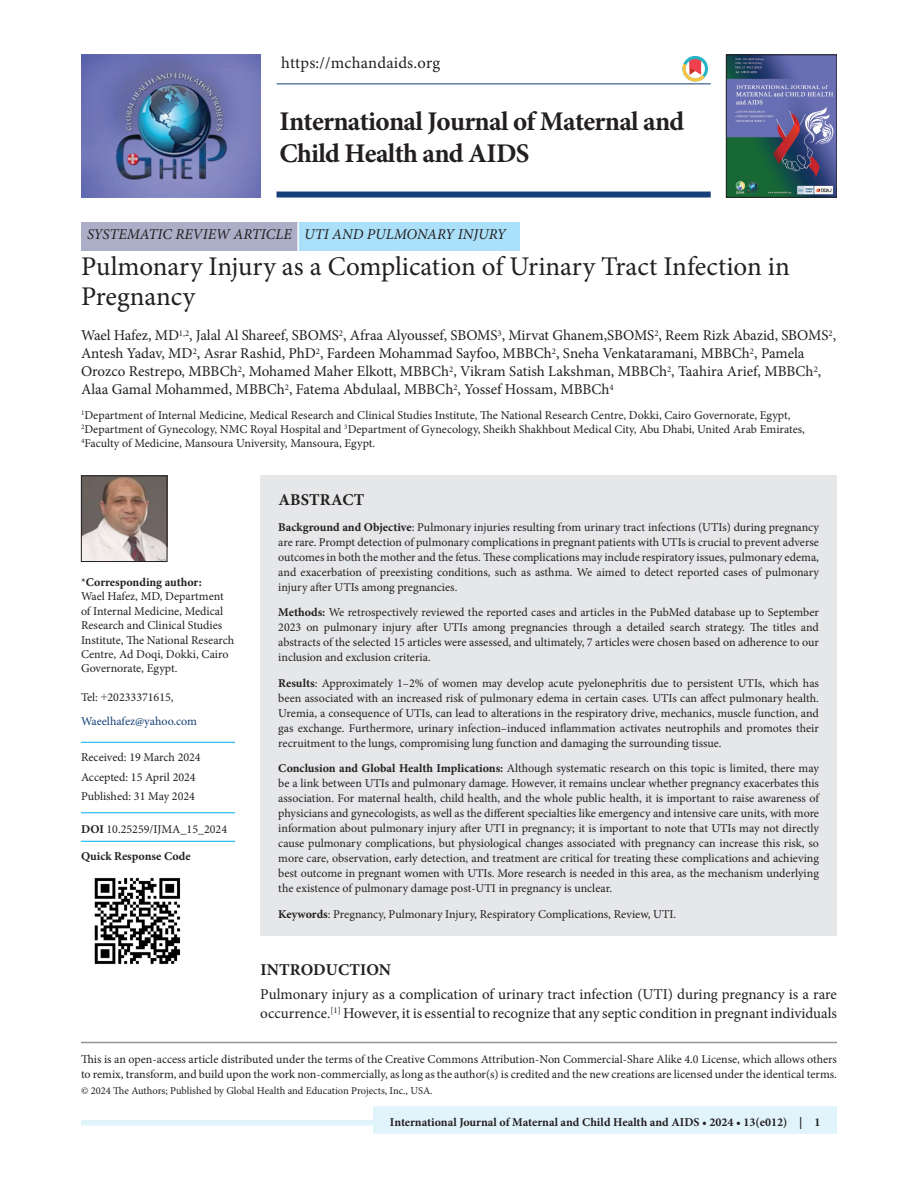
<style>
.page{position:relative;width:918px;height:1188px;background:#fff}
.page>*{position:absolute;margin:0;border:0;box-sizing:border-box;transform-origin:0 0}
.title-text{font:27px/30px "Minion Pro";color:#231f20}
.t1{font:700 27px/32.4px "Minion Pro";letter-spacing:-.025em;color:#231f20}
.t2{font:16.5px "Minion Pro";letter-spacing:.01em;color:#231f20}
.Head-A{font:700 16.5px "Minion Pro";letter-spacing:.01em;color:#231f20}
.abs_title{font:700 16.5px "Minion Pro";letter-spacing:.01em;color:#231f20}
.aut-grp{font:15px/18px "Minion Pro";letter-spacing:-.005em;color:#231f20}
.para_firstDropCaps{font:15px/18.8px "Minion Pro";color:#231f20}
.suptit{font:italic 15px "Minion Pro";color:#231f20}
.abs_para_last{font:12px/15px "Minion Pro";letter-spacing:-.005em;color:#231f20}
.abs_para_mid{font:12px/15px "Minion Pro";letter-spacing:-.005em;color:#231f20;text-align:justify}
.abs_para_first{font:12px/15px "Minion Pro";letter-spacing:-.005em;color:#231f20;text-align:justify}
.aut-aff_first{font:12px/14.4px "Minion Pro";color:#231f20}
.cores-author{font:12px/14.4px "Minion Pro";color:#231f20}
.QRLIne{font:700 12px "Minion Pro";color:#231f20}
.keywordset{font:12px "Minion Pro";color:#231f20}
.doi_para{font:12px "Minion Pro";color:#231f20}
.cores-author_email{font:12px "Minion Pro";color:#164077}
.received_date{font:12px "Minion Pro";color:#231f20}
.accepted_date{font:12px "Minion Pro";color:#231f20}
.published_date{font:12px "Minion Pro";color:#231f20}
.t3{font:10.5px "Minion Pro";letter-spacing:-.005em;color:#231f20}
.s1{font-weight:700}
.s2{font-family:"Times New Roman"}
</style>
<div class="page">
<div style="left:373px;top:1106px;width:464px;height:28px;background:#e1f4fc"></div>
<div style="left:81px;top:1120px;width:756px;height:6px;background:#e1f4fc"></div>
<hr style="left:277px;top:83px;width:434px;height:1px;background:#164077">
<div style="left:277px;top:192px;width:434px;height:6px;background:#164077"></div>
<svg style="left:682px;top:56px;width:26px;height:26px"></svg>
<img style="left:728px;top:57px;width:107px;height:139px">
<div style="left:726px;top:55px;width:111px;height:143px;border:1px solid #231f20"></div>
<img style="left:81px;top:55px;width:180px;height:143px">
<hr style="left:81px;top:1042px;width:756px;height:1px;background:#939598">
<div style="left:81px;top:222px;width:217px;height:29px;background:#acaec7"></div>
<div style="left:298px;top:222px;width:222px;height:29px;background:#aae0f9"></div>
<hr style="left:297px;top:222px;width:2px;height:29px;background:#fff">
<div style="left:260px;top:476px;width:577px;height:460px;background:#e6e7e9"></div>
<hr style="left:81px;top:742px;width:154px;height:1px;background:#00aeef">
<hr style="left:81px;top:812px;width:154px;height:1px;background:#00aeef">
<hr style="left:81px;top:841px;width:154px;height:1px;background:#00aeef">
<img style="left:83px;top:478px;width:82px;height:82px">
<div style="left:81px;top:476px;width:86px;height:86px;border:1px solid #231f20"></div>
<img style="left:94px;top:877px;width:87px;height:88px">
<h2 class="t2" style="left:281px;top:52px;width:161px">https://mchandaids.org</h2>
<h1 class="t1" style="left:280px;top:105px;width:406px">International Journal of Maternal and<br>Child Health and AIDS</h1>
<p class="suptit" style="left:87px;top:224px;width:206px">SYSTEMATIC REVIEW ARTICLE</p>
<p class="suptit" style="left:304px;top:224px;width:203px">UTI AND PULMONARY INJURY</p>
<p class="title-text" style="left:81px;top:252px;width:710px">Pulmonary Injury as a Complication of Urinary Tract Infection in<br>Pregnancy</p>
<p class="aut-grp" style="left:81px;top:327px;width:757px">Wael Hafez, MD<sup>1,2</sup>, Jalal Al Shareef, SBOMS<sup>2</sup>, Afraa Alyoussef, SBOMS<sup>3</sup>, Mirvat Ghanem,SBOMS<sup>2</sup>, Reem Rizk Abazid, SBOMS<sup>2</sup>, Antesh Yadav, MD<sup>2</sup>, Asrar Rashid, PhD<sup>2</sup>, Fardeen Mohammad Sayfoo, MBBCh<sup>2</sup>, Sneha Venkataramani, MBBCh<sup>2</sup>, Pamela Orozco Restrepo, MBBCh<sup>2</sup>, Mohamed Maher Elkott, MBBCh<sup>2</sup>, Vikram Satish Lakshman, MBBCh<sup>2</sup>, Taahira Arief, MBBCh<sup>2</sup>, Alaa Gamal Mohammed, MBBCh<sup>2</sup>, Fatema Abdulaal, MBBCh<sup>2</sup>, Yossef Hossam, MBBCh<sup>4</sup></p>
<p class="aut-aff_first" style="left:81px;top:408px;width:725px"><sup>1</sup>Department of Internal Medicine, Medical Research and Clinical Studies Institute, The National Research Centre, Dokki, Cairo Governorate, Egypt,<br><sup>2</sup>Department of Gynecology, NMC Royal Hospital and <sup>3</sup>Department of Gynecology, Sheikh Shakhbout Medical City, Abu Dhabi, United Arab Emirates,<br><sup>4</sup>Faculty of Medicine, Mansoura University, Mansoura, Egypt.</p>
<p class="cores-author" style="left:81px;top:575px;width:155px">*<span class="s1">Corresponding author:<br></span>Wael Hafez, MD, Department of Internal Medicine, Medical<br>Research and Clinical Studies<br>Institute, The National Research<br>Centre, Ad Doqi, Dokki, Cairo<br>Governorate, Egypt.</p>
<p class="cores-author" style="left:81px;top:690px;width:94px">Tel: <span class="s2">+</span>20233371615,</p>
<p class="cores-author_email" style="left:81px;top:713px;width:118px">Waeelhafez@yahoo.com</p>
<p class="received_date" style="left:81px;top:749px;width:121px">Received: 19 March 2024</p>
<p class="accepted_date" style="left:81px;top:769px;width:116px">Accepted: 15 April 2024</p>
<p class="published_date" style="left:81px;top:789px;width:116px">Published: 31 May 2024</p>
<p class="doi_para" style="left:81px;top:821px;width:148px"><span class="s1">DOI</span> 10.25259/IJMA_15_2024</p>
<p class="QRLIne" style="left:81px;top:848px;width:111px">Quick Response Code</p>
<p class="abs_title" style="left:278px;top:489px;width:87px">ABSTRACT</p>
<p class="abs_para_first" style="left:278px;top:520px;width:542px"><span class="s1">Background and Objective</span>: Pulmonary injuries resulting from urinary tract infections (UTIs) during pregnancy are rare. Prompt detection of pulmonary complications in pregnant patients with UTIs is crucial to prevent adverse outcomes in both the mother and the fetus. These complications may include respiratory issues, pulmonary edema, and exacerbation of preexisting conditions, such as asthma. We aimed to detect reported cases of pulmonary injury after UTIs among pregnancies.</p>
<p class="abs_para_mid" style="left:278px;top:605px;width:542px"><span class="s1">Methods:</span> We retrospectively reviewed the reported cases and articles in the PubMed database up to September 2023 on pulmonary injury after UTIs among pregnancies through a detailed search strategy. The titles and abstracts of the selected 15 articles were assessed, and ultimately, 7 articles were chosen based on adherence to our inclusion and exclusion criteria.</p>
<p class="abs_para_mid" style="left:278px;top:676px;width:542px"><span class="s1">Results</span>: Approximately 1–2% of women may develop acute pyelonephritis due to persistent UTIs, which has been associated with an increased risk of pulmonary edema in certain cases. UTIs can affect pulmonary health.<br>Uremia, a consequence of UTIs, can lead to alterations in the respiratory drive, mechanics, muscle function, and gas exchange. Furthermore, urinary infection–induced inflammation activates neutrophils and promotes their recruitment to the lungs, compromising lung function and damaging the surrounding tissue.</p>
<p class="abs_para_last" style="left:278px;top:761px;width:542px;text-align:justify"><span class="s1">Conclusion and Global Health Implications:</span> Although systematic research on this topic is limited, there may be a link between UTIs and pulmonary damage. However, it remains unclear whether pregnancy exacerbates this association. For maternal health, child health, and the whole public health, it is important to raise awareness of physicians and gynecologists, as well as the different specialties like emergency and intensive care units, with more information about pulmonary injury after UTI in pregnancy; it is important to note that UTIs may not directly cause pulmonary complications, but physiological changes associated with pregnancy can increase this risk, so more care, observation, early detection, and treatment are critical for treating these complications and achieving best outcome in pregnant women with UTIs. More research is needed in this area, as the mechanism underlying the existence of pulmonary damage post-UTI in pregnancy is unclear.</p>
<p class="keywordset" style="left:278px;top:906px;width:399px"><span class="s1">Keywords</span>: Pregnancy, Pulmonary Injury, Respiratory Complications, Review, UTI.</p>
<p class="Head-A" style="left:260px;top:958px;width:132px">INTRODUCTION</p>
<p class="para_firstDropCaps" style="left:260px;top:985px;width:578px">Pulmonary injury as a complication of urinary tract infection (UTI) during pregnancy is a rare occurrence.<sup>[1]</sup> However, it is essential to recognize that any septic condition in pregnant individuals</p>
<p class="abs_para_last" style="left:81px;top:1051px;width:758px">This is an open-access article distributed under the terms of the Creative Commons Attribution-Non Commercial-Share Alike 4.0 License, which allows others to remix, transform, and build upon the work non-commercially, as long as the author(s) is credited and the new creations are licensed under the identical terms.</p>
<p class="t3" style="left:81px;top:1084px;width:353px">© 2024 The Authors; Published by Global Health and Education Projects, Inc., USA.</p>
<p class="QRLIne" style="left:390px;top:1113px;width:432px">International Journal of Maternal and Child Health and AIDS • 2024 • 13(e012) | 1</p>
</div>
